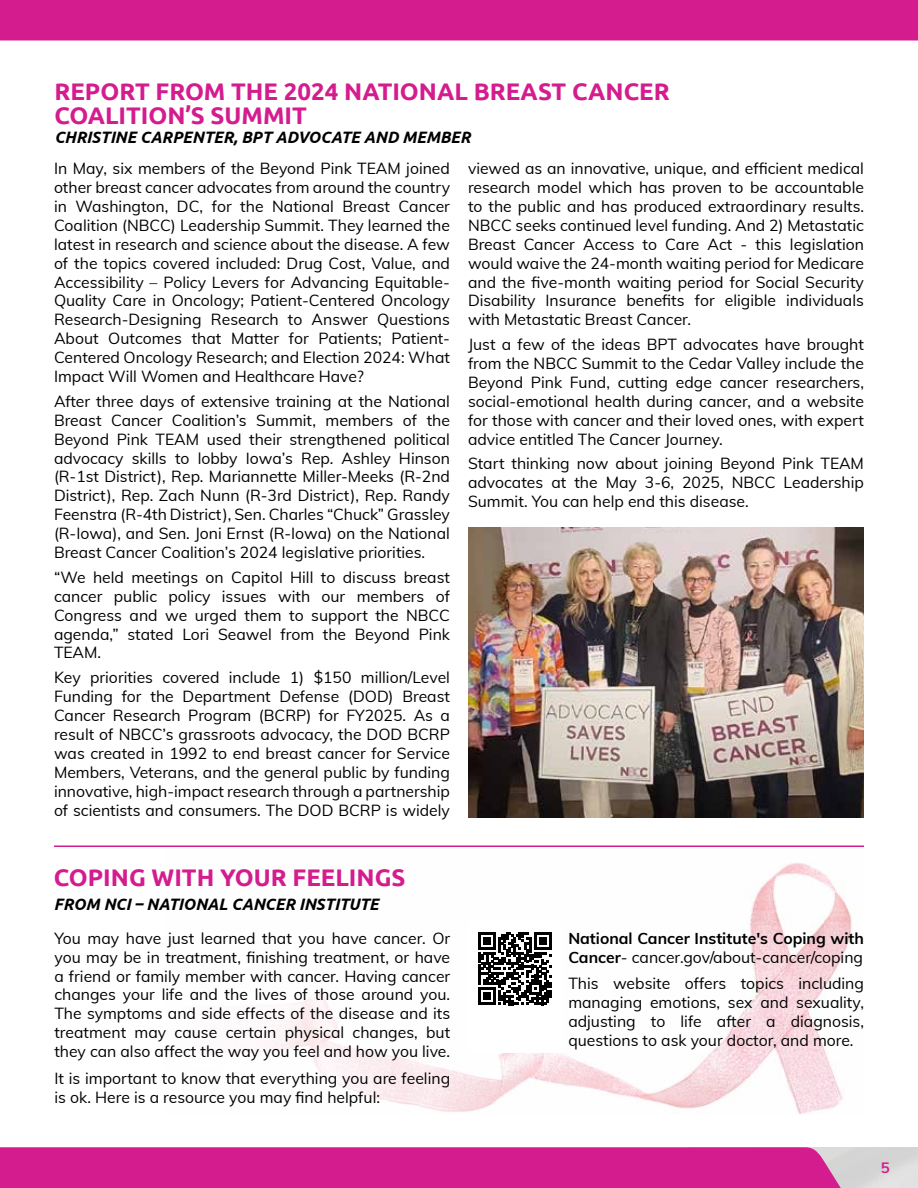
<style>
.page{position:relative;width:918px;height:1188px;background:#fff}
.page>*{position:absolute;margin:0;border:0;box-sizing:border-box;transform-origin:0 0}
.t1{font:700 24px/24px "Ubuntu";color:#d41c8e}
.t2{font:italic 700 16.5px "Ubuntu";color:#000}
.t3{font:15.75px/18.9px "Muli";color:#000;text-align:justify}
.t4{font:700 15.75px/18.9px "Muli";color:#000}
.t5{font:700 15px "Muli";color:#d41c8e}
.s1{font-weight:400}
</style>
<div class="page">
<div style="left:0;top:1147px;width:849px;height:41px;background:#d41c8e"></div>
<img style="left:254px;top:863px;width:598px;height:251px">
<div style="left:0;top:0;width:918px;height:40px;background:#d41c8e"></div>
<img style="left:468px;top:527px;width:396px;height:291px">
<hr style="left:54px;top:846px;width:810px;height:1px;background:#d41c8e">
<div style="left:468px;top:922px;width:94px;height:131px;background:#fff"></div>
<svg style="left:478px;top:932px;width:74px;height:73px"></svg>
<h1 class="t1" style="left:54px;top:79px;width:617px">REPORT FROM THE 2024 NATIONAL BREAST CANCER<br>COALITION’S SUMMIT</h1>
<p class="t2" style="left:54px;top:128px;width:418px">CHRISTINE CARPENTER, BPT ADVOCATE AND MEMBER</p>
<p class="t3" style="left:54px;top:158px;width:398px">In May, six members of the Beyond Pink TEAM joined other breast cancer advocates from around the country in Washington, DC, for the National Breast Cancer Coalition (NBCC) Leadership Summit. They learned the latest in research and science about the disease. A few of the topics covered included: Drug Cost, Value, and Accessibility – Policy Levers for Advancing Equitable-Quality Care in Oncology; Patient-Centered Oncology Research-Designing Research to Answer Questions About Outcomes that Matter for Patients; Patient-Centered Oncology Research; and Election 2024: What Impact Will Women and Healthcare Have?</p>
<p class="t3" style="left:54px;top:391px;width:398px">After three days of extensive training at the National Breast Cancer Coalition’s Summit, members of the Beyond Pink TEAM used their strengthened political advocacy skills to lobby Iowa’s Rep. Ashley Hinson (R-1st District), Rep. Mariannette Miller-Meeks (R-2nd District), Rep. Zach Nunn (R-3rd District), Rep. Randy Feenstra (R-4th District), Sen. Charles “Chuck” Grassley (R-Iowa), and Sen. Joni Ernst (R-Iowa) on the National Breast Cancer Coalition’s 2024 legislative priorities.</p>
<p class="t3" style="left:54px;top:567px;width:398px">“We held meetings on Capitol Hill to discuss breast cancer public policy issues with our members of Congress and we urged them to support the NBCC agenda,” stated Lori Seawel from the Beyond Pink TEAM.</p>
<p class="t3" style="left:54px;top:667px;width:398px">Key priorities covered include 1) $150 million/Level Funding for the Department Defense (DOD) Breast Cancer Research Program (BCRP) for FY2025. As a result of NBCC’s grassroots advocacy, the DOD BCRP was created in 1992 to end breast cancer for Service Members, Veterans, and the general public by funding innovative, high-impact research through a partnership of scientists and consumers. The DOD BCRP is widely</p>
<p class="t3" style="left:468px;top:158px;width:398px">viewed as an innovative, unique, and efficient medical research model which has proven to be accountable to the public and has produced extraordinary results.<br>NBCC seeks continued level funding. And 2) Metastatic Breast Cancer Access to Care Act - this legislation would waive the 24-month waiting period for Medicare and the five-month waiting period for Social Security Disability Insurance benefits for eligible individuals with Metastatic Breast Cancer.</p>
<p class="t3" style="left:468px;top:334px;width:398px">Just a few of the ideas BPT advocates have brought from the NBCC Summit to the Cedar Valley include the Beyond Pink Fund, cutting edge cancer researchers, social-emotional health during cancer, and a website for those with cancer and their loved ones, with expert advice entitled The Cancer Journey.</p>
<p class="t3" style="left:468px;top:454px;width:398px">Start thinking now about joining Beyond Pink TEAM advocates at the May 3-6, 2025, NBCC Leadership Summit. You can help end this disease.</p>
<h1 class="t1" style="left:54px;top:866px;width:353px">COPING WITH YOUR FEELINGS</h1>
<p class="t2" style="left:54px;top:895px;width:326px">FROM NCI – NATIONAL CANCER INSTITUTE</p>
<p class="t3" style="left:54px;top:928px;width:397px">You may have just learned that you have cancer. Or you may be in treatment, finishing treatment, or have a friend or family member with cancer. Having cancer changes your life and the lives of those around you.<br>The symptoms and side effects of the disease and its treatment may cause certain physical changes, but they can also affect the way you feel and how you live.</p>
<p class="t3" style="left:54px;top:1068px;width:397px">It is important to know that everything you are feeling is ok. Here is a resource you may find helpful:</p>
<p class="t4" style="left:568px;top:928px;width:297px">National Cancer Institute's Coping with<br>Cancer<span class="s1">- cancer.gov/about-cancer/coping</span></p>
<p class="t3" style="left:568px;top:973px;width:297px">This website offers topics including managing emotions, sex and sexuality, adjusting to life after a diagnosis, questions to ask your doctor, and more.</p>
<p class="t5" style="left:881px;top:1157px;width:10px">5</p>
</div>
